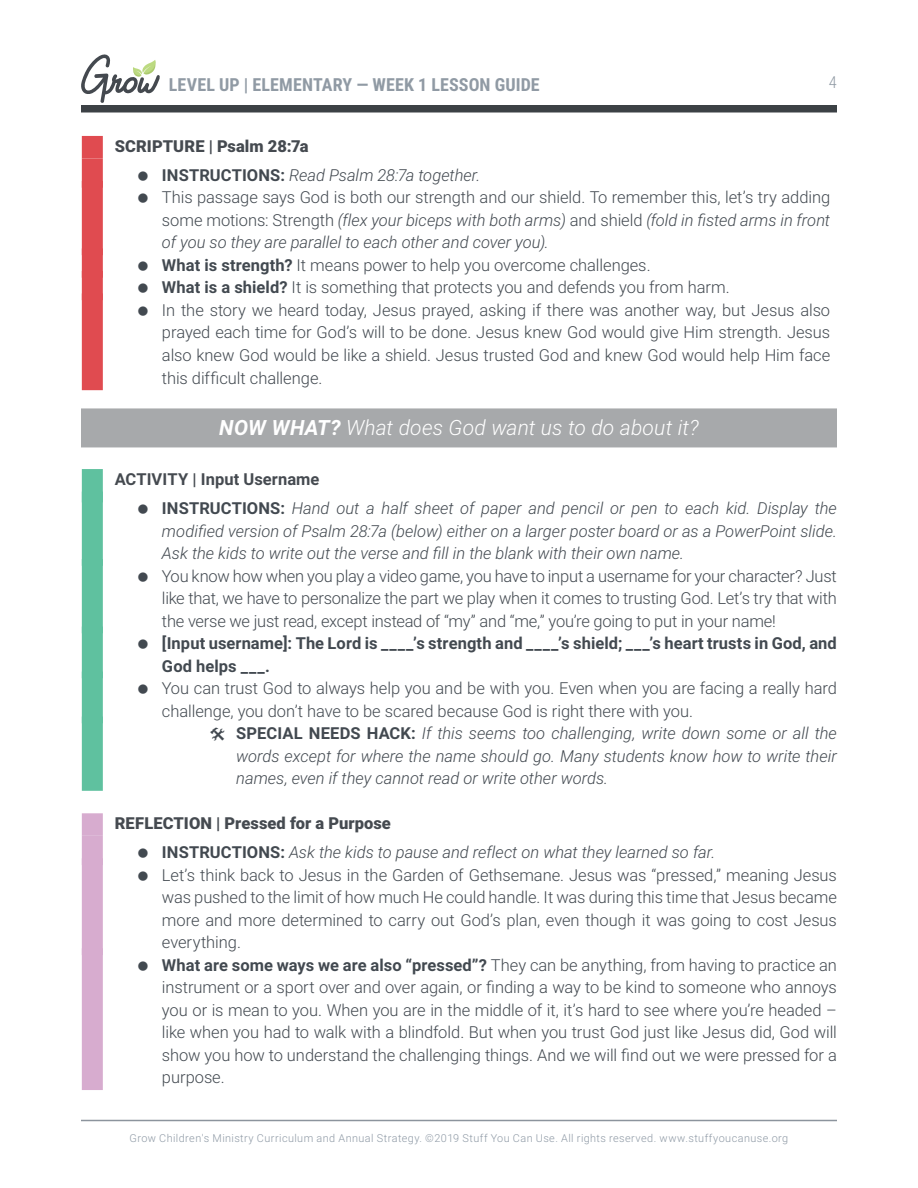
<style>
.page{position:relative;width:918px;height:1188px;background:#fff}
.page>*{position:absolute;margin:0;border:0;box-sizing:border-box;transform-origin:0 0}
.t1{font:italic 300 21px "Roboto";letter-spacing:.005em;color:#fff}
.t2{font:700 18px "Roboto Condensed";letter-spacing:.005em;color:#909aa4}
.t3{font:300 16.5px/22.5px "Roboto";letter-spacing:-.005em;color:#424950}
.t4{font:italic 300 16.5px/29.2px "Roboto";color:#424950}
.t5{font:700 16.5px/22.5px "Roboto";letter-spacing:.005em;color:#424950}
.t6{font:300 16.5px "Roboto Condensed";color:#909aa4}
.t7{font:300 10.8px "Roboto";letter-spacing:.04em;color:#8e99a5}
.s1{font-weight:900;font-style:normal;color:#454a50}
.s2{font-weight:700;font-style:normal}
.s3{font-style:italic}
.s4{font-weight:700}
.s5{font-weight:700;font-style:normal;color:#454a50}
</style>
<div class="page">
<div style="left:81px;top:105px;width:756px;height:7px;background:#3c4145"></div>
<svg style="left:81px;top:54px;width:79px;height:49px"></svg>
<hr style="left:81px;top:1120px;width:756px;height:1px;background:#8c949d">
<div style="left:82px;top:136px;width:21px;height:22px;background:#e04b50"></div>
<div style="left:82px;top:158px;width:21px;height:30px;background:#e04b50"></div>
<div style="left:82px;top:181px;width:21px;height:74px;background:#e04b50"></div>
<div style="left:82px;top:248px;width:21px;height:30px;background:#e04b50"></div>
<div style="left:82px;top:271px;width:21px;height:29px;background:#e04b50"></div>
<div style="left:82px;top:293px;width:21px;height:97px;background:#e04b50"></div>
<div style="left:81px;top:408px;width:756px;height:39px;background:#a7a9ab"></div>
<div style="left:82px;top:469px;width:21px;height:33px;background:#5fc19f"></div>
<div style="left:82px;top:492px;width:21px;height:74px;background:#5fc19f"></div>
<div style="left:82px;top:559px;width:21px;height:74px;background:#5fc19f"></div>
<div style="left:82px;top:627px;width:21px;height:51px;background:#5fc19f"></div>
<div style="left:82px;top:672px;width:21px;height:51px;background:#5fc19f"></div>
<div style="left:82px;top:717px;width:21px;height:74px;background:#5fc19f"></div>
<div style="left:82px;top:813px;width:21px;height:23px;background:#d7accf"></div>
<div style="left:82px;top:836px;width:21px;height:29px;background:#d7accf"></div>
<div style="left:82px;top:858px;width:21px;height:97px;background:#d7accf"></div>
<div style="left:82px;top:948px;width:21px;height:142px;background:#d7accf"></div>
<p class="t2" style="left:169px;top:78px;width:373px">LEVEL UP | ELEMENTARY — WEEK 1 LESSON GUIDE</p>
<p class="t6" style="left:829px;top:73px;width:10px">4</p>
<p class="t4" style="left:162px;top:131px;width:320px;text-indent:-47px"><span class="s1">SCRIPTURE | Psalm 28:7a<br></span><span class="s2">INSTRUCTIONS:</span> Read Psalm 28:7a together.</p>
<p class="t3" style="left:162px;top:188px;width:670px">This passage says God is both our strength and our shield. To remember this, let’s try adding some motions: Strength <span class="s3">(flex your biceps with both arms)</span> and shield <span class="s3">(fold in fisted arms in front of you so they are parallel to each other and cover you).<br></span><span class="s4">What is strength?</span> It means power to help you overcome challenges.<br><span class="s4">What is a shield?</span> It is something that protects you and defends you from harm.<br>In the story we heard today, Jesus prayed, asking if there was another way, but Jesus also prayed each time for God’s will to be done. Jesus knew God would give Him strength. Jesus also knew God would be like a shield. Jesus trusted God and knew God would help Him face this difficult challenge.</p>
<p class="t1" style="left:219px;top:418px;width:481px"><span class="s4">NOW WHAT?</span> What does God want us to do about it?</p>
<p class="t4" style="left:162px;top:465px;width:677px;text-indent:-47px"><span class="s5">ACTIVITY | Input Username<br></span><span class="s2">INSTRUCTIONS:</span> Hand out a half sheet of paper and pencil or pen to each kid. Display the</p>
<p class="t4" style="left:162px;top:519px;width:677px;line-height:22.5px">modified version of Psalm 28:7a (below) either on a larger poster board or as a PowerPoint slide.<br>Ask the kids to write out the verse and fill in the blank with their own name.</p>
<p class="t3" style="left:162px;top:566px;width:676px;text-align:justify">You know how when you play a video game, you have to input a username for your character? Just like that, we have to personalize the part we play when it comes to trusting God. Let’s try that with the verse we just read, except instead of “my” and “me,” you’re going to put in your name!</p>
<p class="t5" style="left:162px;top:633px;width:676px">[Input username]: The Lord is ____’s strength and ____’s shield; ___’s heart trusts in God, and<br>God helps ___.</p>
<p class="t3" style="left:162px;top:678px;width:677px">You can trust God to always help you and be with you. Even when you are facing a really hard</p>
<p class="t3" style="left:162px;top:701px;width:533px">challenge, you don’t have to be scared because God is right there with you.</p>
<p class="t4" style="left:236px;top:718px;width:602px"><span class="s2">SPECIAL NEEDS HACK:</span> If this seems too challenging, write down some or all the</p>
<p class="t4" style="left:236px;top:742px;width:602px">words except for where the name should go. Many students know how to write their</p>
<p class="t4" style="left:236px;top:765px;width:373px">names, even if they cannot read or write other words.</p>
<p class="t4" style="left:162px;top:810px;width:555px;text-indent:-47px"><span class="s1">REFLECTION | Pressed for a Purpose<br></span><span class="s2">INSTRUCTIONS:</span> Ask the kids to pause and reflect on what they learned so far.</p>
<p class="t3" style="left:162px;top:863px;width:677px">Let’s think back to Jesus in the Garden of Gethsemane. Jesus was “pressed,” meaning Jesus was pushed to the limit of how much He could handle. It was during this time that Jesus became more and more determined to carry out God’s plan, even though it was going to cost Jesus everything.<br><span class="s4">What are some ways we are also “pressed”?</span> They can be anything, from having to practice an instrument or a sport over and over again, or finding a way to be kind to someone who annoys you or is mean to you. When you are in the middle of it, it’s hard to see where you’re headed – like when you had to walk with a blindfold. But when you trust God just like Jesus did, God will show you how to understand the challenging things. And we will find out we were pressed for a purpose.</p>
<p class="t7" style="left:130px;top:1134px;width:660px">Grow Children's Ministry Curriculum and Annual Strategy. ©2019 Stuff You Can Use. All rights reserved. www.stuffyoucanuse.org</p>
</div>
